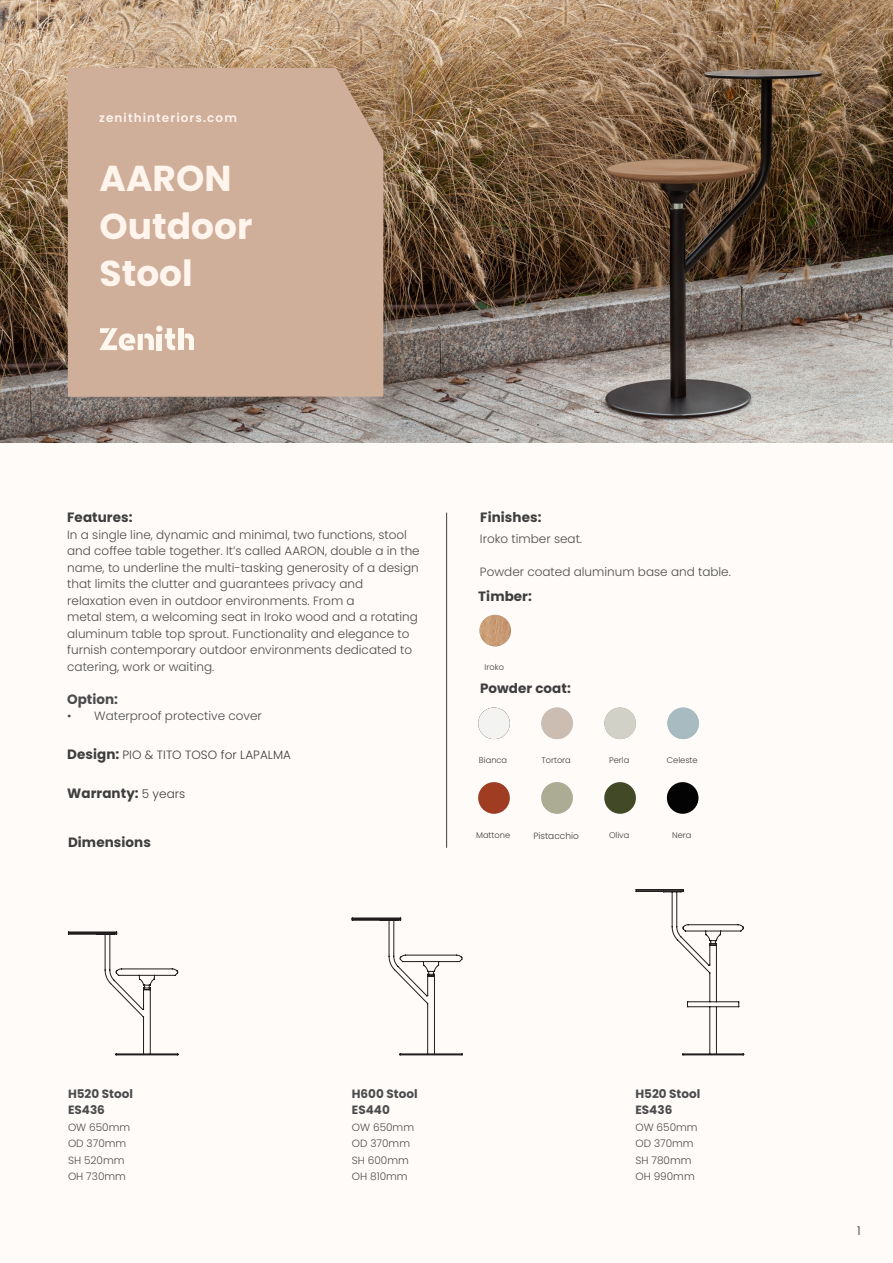
<style>
.page{position:relative;width:893px;height:1263px;background:#fffbf8}
.page>*{position:absolute;margin:0;border:0;box-sizing:border-box;transform-origin:0 0}
.PRODUCT_NAME{font:700 36px "Poppins";color:#fff5ed}
.COPY{font:700 13.5px "Poppins";letter-spacing:.005em;color:#3e3e3f}
.COPY-2{font:700 13.5px "Poppins";color:#4b4c4d}
.COPY-3{font:300 12px/16.5px "Poppins";color:#4b4c4d}
.t1{font:700 12px "Poppins";color:#4b4c4d}
.COPY-4{font:300 12px "Poppins";letter-spacing:.005em;color:#3e3e3f}
.WEBSITE_TOP_LEFT{font:600 12px "Poppins";letter-spacing:.09em;color:#fdf3eb}
.t2{font:300 12px "Poppins";color:#312f30}
.t3{font:300 10.5px "Poppins";color:#4b4c4d}
.COLOURS_SPECS{font:300 9px "Poppins";color:#3e3e3f}
.COLOURS_SPECS-2{font:300 8.25px "Poppins";color:#3e3e3f}
.s1{font-weight:700;font-size:13.5px}
.s2{font-weight:300;font-size:12px}
</style>
<div class="page">
<img style="left:604px;top:707px;width:32px;height:32px;border-radius:16px">
<img style="left:667px;top:707px;width:32px;height:32px;border-radius:16px">
<img style="left:541px;top:707px;width:32px;height:32px;border-radius:16px">
<img style="left:0;top:0;width:893px;height:442px">
<div style="left:68px;top:68px;width:315px;height:329px;background:#cfae9a"></div>
<div style="left:157px;top:334px;width:5px;height:16px;background:#fff8ef"></div>
<div style="left:156px;top:326px;width:7px;height:6px;background:#fff8ef;border-radius:50%"></div>
<svg style="left:165px;top:328px;width:10px;height:23px"></svg>
<div style="left:178px;top:328px;width:5px;height:22px;background:#fff8ef"></div>
<svg style="left:185px;top:333px;width:9px;height:17px"></svg>
<svg style="left:100px;top:328px;width:54px;height:23px"></svg>
<img style="left:604px;top:782px;width:32px;height:32px;border-radius:16px">
<img style="left:478px;top:782px;width:32px;height:32px;border-radius:16px">
<hr style="left:446px;top:513px;width:1px;height:335px;background:#3e3e3f">
<img style="left:478px;top:707px;width:32px;height:32px;border-radius:16px">
<img style="left:667px;top:782px;width:31px;height:32px;border-radius:16px">
<svg style="left:68px;top:931px;width:111px;height:124px"></svg>
<svg style="left:351px;top:917px;width:112px;height:138px"></svg>
<svg style="left:635px;top:889px;width:109px;height:166px"></svg>
<img style="left:479px;top:615px;width:32px;height:31px;border-radius:16px">
<img style="left:541px;top:782px;width:32px;height:32px;border-radius:16px">
<p class="WEBSITE_TOP_LEFT" style="left:99px;top:111px;width:139px">zenithinteriors.com</p>
<p class="PRODUCT_NAME" style="left:100px;top:158px;width:133px">AARON</p>
<p class="PRODUCT_NAME" style="left:100px;top:205px;width:154px">Outdoor</p>
<p class="PRODUCT_NAME" style="left:100px;top:252px;width:95px">Stool</p>
<p class="COPY" style="left:67px;top:510px;width:67px">Features:</p>
<p class="COPY-3" style="left:67px;top:526px;width:354px">In a single line, dynamic and minimal, two functions, stool and coffee table together. It’s called AARON, double a in the name, to underline the multi-tasking generosity of a design that limits the clutter and guarantees privacy and</p>
<p class="COPY-3" style="left:67px;top:592px;width:289px">relaxation even in outdoor environments. From a</p>
<p class="COPY-3" style="left:67px;top:609px;width:352px">metal stem, a welcoming seat in Iroko wood and a rotating aluminum table top sprout. Functionality and elegance to furnish contemporary outdoor environments dedicated to catering, work or waiting.</p>
<p class="COPY-2" style="left:67px;top:691px;width:52px">Option:</p>
<p class="COPY-3" style="left:67px;top:708px;width:196px">• Waterproof protective cover</p>
<p class="COPY-4" style="left:67px;top:748px;width:225px"><span class="s1">Design:</span> PIO &amp; TITO TOSO for LAPALMA</p>
<p class="COPY" style="left:67px;top:786px;width:120px">Warranty: <span class="s2">5 years</span></p>
<p class="COPY" style="left:68px;top:834px;width:84px">Dimensions</p>
<p class="COPY" style="left:480px;top:509px;width:63px">Finishes:</p>
<p class="COPY-3" style="left:480px;top:531px;width:104px">Iroko timber seat.</p>
<p class="COPY-3" style="left:480px;top:564px;width:252px">Powder coated aluminum base and table.</p>
<p class="COPY" style="left:478px;top:588px;width:55px">Timber:</p>
<p class="COLOURS_SPECS-2" style="left:485px;top:662px;width:21px">Iroko</p>
<p class="COPY" style="left:480px;top:680px;width:92px">Powder coat:</p>
<p class="COLOURS_SPECS-2" style="left:479px;top:755px;width:30px">Bianca</p>
<p class="COLOURS_SPECS-2" style="left:541px;top:755px;width:31px">Tortora</p>
<p class="COLOURS_SPECS-2" style="left:609px;top:755px;width:22px">Perla</p>
<p class="COLOURS_SPECS-2" style="left:667px;top:755px;width:32px">Celeste</p>
<p class="COLOURS_SPECS-2" style="left:476px;top:830px;width:36px">Mattone</p>
<p class="COLOURS_SPECS-2" style="left:609px;top:830px;width:22px">Oliva</p>
<p class="COLOURS_SPECS" style="left:533px;top:830px;width:47px">Pistacchio</p>
<p class="COLOURS_SPECS-2" style="left:672px;top:830px;width:21px">Nera</p>
<p class="t1" style="left:68px;top:1086px;width:66px">H520 Stool</p>
<p class="t1" style="left:68px;top:1103px;width:38px">ES436</p>
<p class="t3" style="left:68px;top:1121px;width:64px">OW 650mm</p>
<p class="t3" style="left:68px;top:1137px;width:60px">OD 370mm</p>
<p class="t3" style="left:68px;top:1154px;width:58px">SH 520mm</p>
<p class="t3" style="left:68px;top:1170px;width:59px">OH 730mm</p>
<p class="t1" style="left:352px;top:1086px;width:67px">H600 Stool</p>
<p class="t1" style="left:352px;top:1103px;width:39px">ES440</p>
<p class="t3" style="left:352px;top:1121px;width:64px">OW 650mm</p>
<p class="t3" style="left:352px;top:1137px;width:60px">OD 370mm</p>
<p class="t3" style="left:352px;top:1154px;width:59px">SH 600mm</p>
<p class="t3" style="left:352px;top:1170px;width:57px">OH 810mm</p>
<p class="t1" style="left:635px;top:1086px;width:66px">H520 Stool</p>
<p class="t1" style="left:635px;top:1103px;width:38px">ES436</p>
<p class="t3" style="left:635px;top:1121px;width:64px">OW 650mm</p>
<p class="t3" style="left:635px;top:1137px;width:60px">OD 370mm</p>
<p class="t3" style="left:635px;top:1154px;width:58px">SH 780mm</p>
<p class="t3" style="left:635px;top:1170px;width:61px">OH 990mm</p>
<p class="t2" style="left:857px;top:1224px;width:5px">1</p>
</div>
